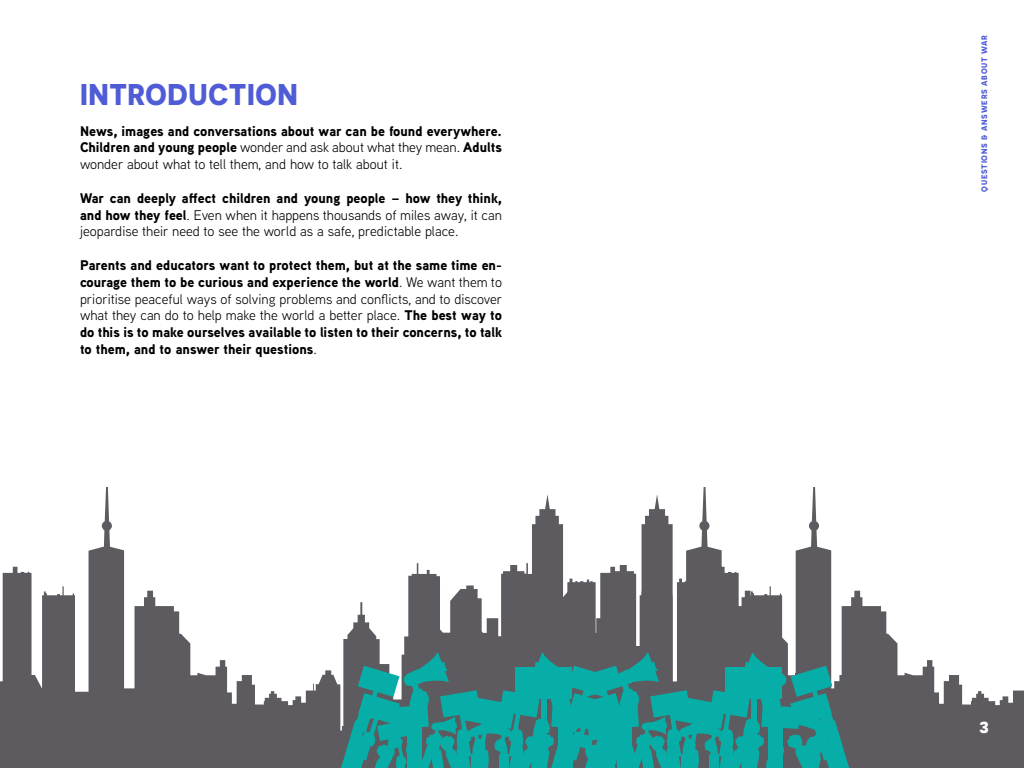
<style>
.page{position:relative;width:1024px;height:768px;background:#fff}
.page>*{position:absolute;margin:0;border:0;box-sizing:border-box;transform-origin:0 0}
.t1{font:700 30px "Novecentosans";letter-spacing:.02em;color:#4f5cd6}
.t2{font:700 20px "Novecentosans";color:#fff}
.t3{font:900 14px/16.8px "Aaux Next";color:#000;text-align:justify}
.t4{font:14px/16.8px "Aaux Next";color:#000;text-align:justify}
.t5{font:700 8px "Novecentosans";letter-spacing:.1em;color:#4f5cd6}
.s1{font-weight:400}
.s2{font-weight:900}
</style>
<div class="page">
<svg style="left:317px;top:563px;width:106px;height:205px"></svg>
<svg style="left:423px;top:487px;width:601px;height:281px"></svg>
<svg style="left:0;top:487px;width:317px;height:281px"></svg>
<svg style="left:341px;top:653px;width:508px;height:115px;background:#2a918f"></svg>
<h1 class="t1" style="left:80px;top:76px;width:219px">INTRODUCTION</h1>
<p class="t3" style="left:80px;top:122px;width:424px">News, images and conversations about war can be found everywhere.<br>Children and young people <span class="s1">wonder and ask about what they mean.</span> Adults <span class="s1">wonder about what to tell them, and how to talk about it.</span></p>
<p class="t4" style="left:80px;top:189px;width:424px"><span class="s2">War can deeply affect children and young people – how they think, and how they feel</span>. Even when it happens thousands of miles away, it can jeopardise their need to see the world as a safe, predictable place.</p>
<p class="t3" style="left:80px;top:257px;width:424px">Parents and educators want to protect them, but at the same time en&shy;courage them to be curious and experience the world<span class="s1">. We want them to prioritise peaceful ways of solving problems and conflicts, and to discover what they can do to help make the world a better place.</span> The best way to do this is to make ourselves available to listen to their concerns, to talk to them, and to answer their questions<span class="s1">.</span></p>
<p class="t5" style="left:980px;top:192px;width:158px;rotate:-90deg">QUESTIONS &amp; ANSWERS ABOUT WAR</p>
<h2 class="t2" style="left:979px;top:714px;width:11px">3</h2>
</div>
